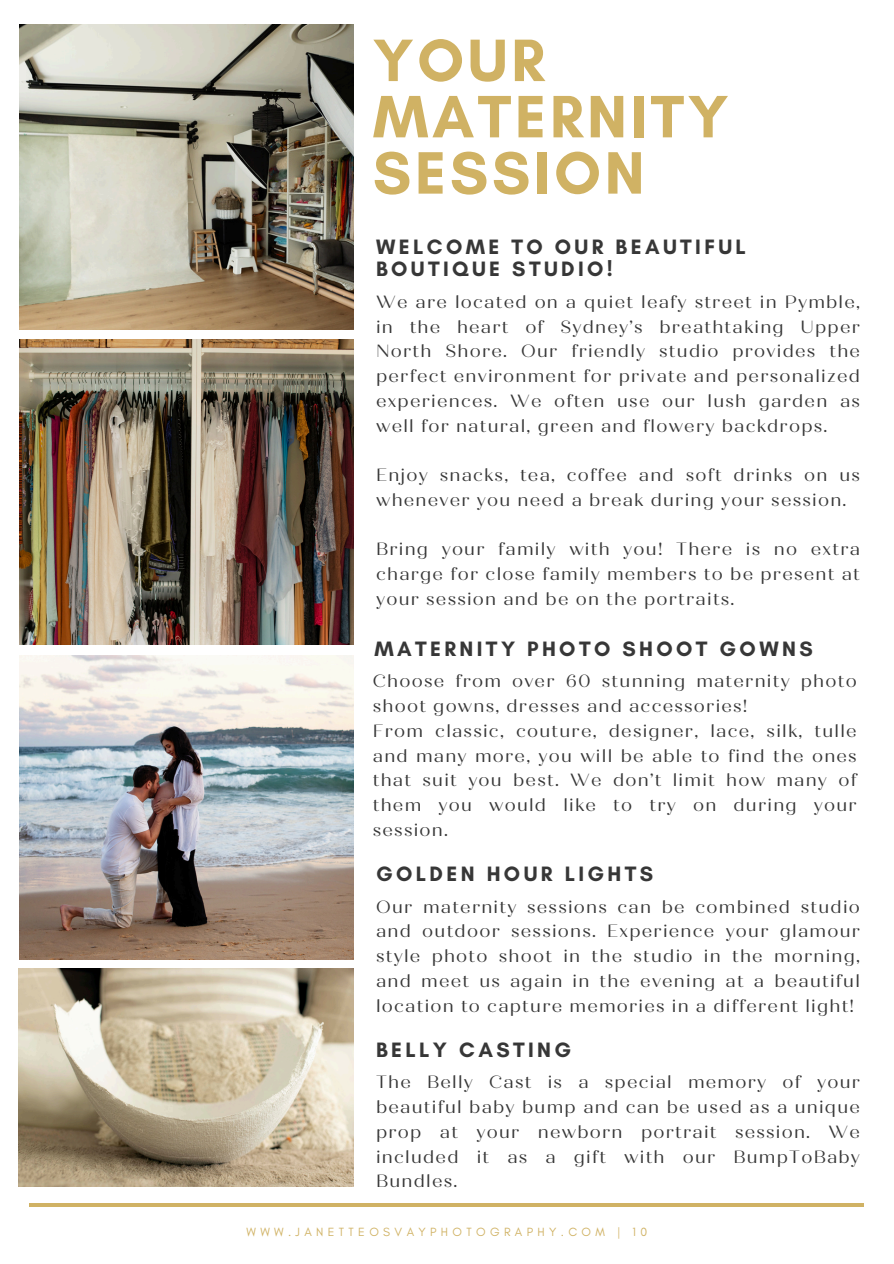
<style>
.page{position:relative;width:894px;height:1264px;background:#fff}
.page>*{position:absolute;margin:0;border:0;box-sizing:border-box;transform-origin:0 0}
.t1{font:700 60.9px/56.2px "Glacial Indifference";letter-spacing:.06em;color:#d0b264}
.t2{font:700 21.15px/21.9px "Glacial Indifference";letter-spacing:.16em;color:#373737}
.t3{font:17.7px/24.8px "Quiche Display";letter-spacing:.07em;color:#373737;text-align:justify}
.t4{font:12.15px "Glacial Indifference";letter-spacing:.36em;color:#d0b264}
</style>
<div class="page">
<img style="left:19px;top:24px;width:334px;height:305px">
<img style="left:19px;top:339px;width:334px;height:305px">
<img style="left:19px;top:656px;width:334px;height:303px">
<img style="left:19px;top:968px;width:334px;height:218px">
<hr style="left:30px;top:1203px;width:833px;height:3px;background:#d0b264">
<h1 class="t1" style="left:373px;top:32px;width:357px">YOUR<br>MATERNITY<br>SESSION</h1>
<h3 class="t2" style="left:376px;top:236px;width:371px">WELCOME TO OUR BEAUTIFUL<br>BOUTIQUE STUDIO!</h3>
<h3 class="t3" style="left:376px;top:289px;width:485px">We are located on a quiet leafy street in Pymble, in the heart of Sydney’s breathtaking Upper North Shore. Our friendly studio provides the perfect environment for private and personalized experiences. We often use our lush garden as well for natural, green and flowery backdrops.</h3>
<h2 class="t3" style="left:376px;top:463px;width:485px">Enjoy snacks, tea, coffee and soft drinks on us whenever you need a break during your session.</h2>
<h3 class="t3" style="left:376px;top:537px;width:485px">Bring your family with you! There is no extra charge for close family members to be present at your session and be on the portraits.</h3>
<h2 class="t2" style="left:374px;top:637px;width:439px">MATERNITY PHOTO SHOOT GOWNS</h2>
<h3 class="t3" style="left:373px;top:669px;width:485px;text-align:left">Choose from over 60 stunning maternity photo shoot gowns, dresses and accessories!<br>From classic, couture, designer, lace, silk, tulle and many more, you will be able to find the ones that suit you best. We don’t limit how many of them you would like to try on during your session.</h3>
<h2 class="t2" style="left:376px;top:862px;width:278px">GOLDEN HOUR LIGHTS</h2>
<h3 class="t3" style="left:376px;top:894px;width:485px">Our maternity sessions can be combined studio and outdoor sessions. Experience your glamour style photo shoot in the studio in the morning, and meet us again in the evening at a beautiful location to capture memories in a different light!</h3>
<h2 class="t2" style="left:376px;top:1038px;width:196px">BELLY CASTING</h2>
<h3 class="t3" style="left:376px;top:1070px;width:485px">The Belly Cast is a special memory of your beautiful baby bump and can be used as a unique prop at your newborn portrait session. We included it as a gift with our BumpToBaby Bundles.</h3>
<p class="t4" style="left:246px;top:1224px;width:402px">WWW.JANETTEOSVAYPHOTOGRAPHY.COM | 10</p>
</div>
